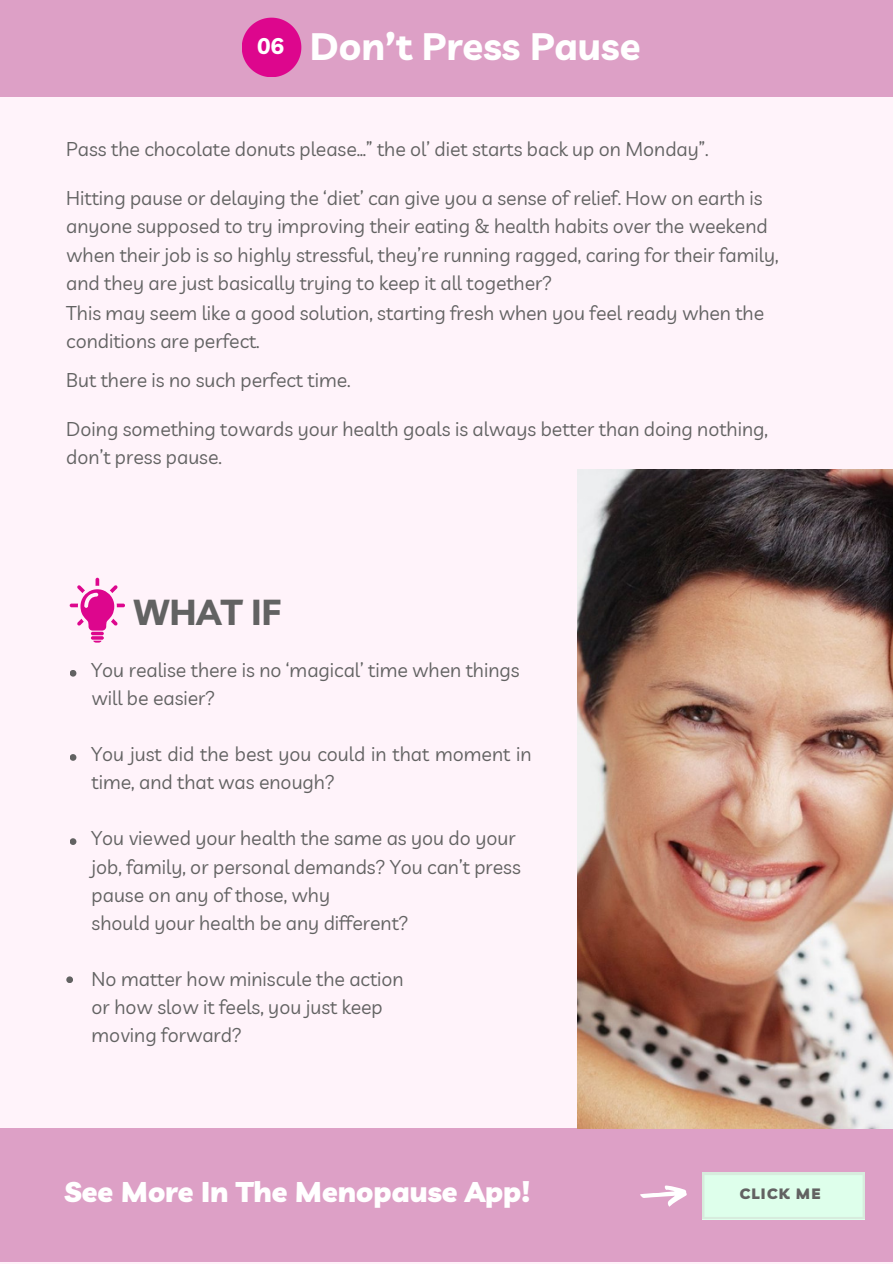
<style>
.page{position:relative;width:893px;height:1264px;background:#fff}
.page>*{position:absolute;margin:0;border:0;box-sizing:border-box;transform-origin:0 0}
.t1{font:700 38.1px "Livvic";color:#fff}
.t2{font:700 36px "Livvic";letter-spacing:-.005em;color:#626262}
.t3{font:900 28.5px "Livvic";color:#fff}
.t4{font:700 22.65px "Livvic";color:#fff}
.t5{font:19.5px/28.2px "Livvic";color:#626262}
.t6{font:900 15px "Livvic";letter-spacing:.085em;color:#626262}
</style>
<div class="page">
<div style="left:0;top:0;width:892px;height:1263px;background:#fff3fa"></div>
<div style="left:0;top:1128px;width:892px;height:134px;background:#dda0c6"></div>
<div style="left:0;top:0;width:892px;height:97px;background:#dda0c6"></div>
<svg style="left:242px;top:18px;width:59px;height:59px"></svg>
<svg style="left:70px;top:670px;width:6px;height:6px"></svg>
<svg style="left:70px;top:754px;width:6px;height:6px"></svg>
<svg style="left:70px;top:838px;width:6px;height:7px"></svg>
<svg style="left:66px;top:976px;width:7px;height:7px"></svg>
<svg style="left:91px;top:636px;width:13px;height:6px"></svg>
<svg style="left:91px;top:631px;width:13px;height:4px"></svg>
<svg style="left:70px;top:577px;width:55px;height:53px"></svg>
<img style="left:577px;top:469px;width:315px;height:659px">
<svg style="left:640px;top:1185px;width:46px;height:21px"></svg>
<div style="left:702px;top:1172px;width:162px;height:47px;background:#deffeb"></div>
<div style="left:699px;top:1170px;width:168px;height:51px;border:5px solid #d7ecdd"></div>
<p class="t4" style="left:257px;top:31px;width:28px">06</p>
<p class="t1" style="left:310px;top:22px;width:332px">Don’t Press Pause</p>
<p class="t5" style="left:66px;top:135px;width:643px">Pass the chocolate donuts please…” the ol’ diet starts back up on Monday”.</p>
<p class="t5" style="left:66px;top:183px;width:697px">Hitting pause or delaying the ‘diet’ can give you a sense of relief. How on earth is</p>
<p class="t5" style="left:66px;top:211px;width:702px">anyone supposed to try improving their eating &amp; health habits over the weekend</p>
<p class="t5" style="left:66px;top:241px;width:713px">when their job is so highly stressful, they’re running ragged, caring for their family,</p>
<p class="t5" style="left:66px;top:269px;width:487px">and they are just basically trying to keep it all together?</p>
<p class="t5" style="left:66px;top:298px;width:699px">This may seem like a good solution, starting fresh when you feel ready when the</p>
<p class="t5" style="left:66px;top:326px;width:195px">conditions are perfect.</p>
<p class="t5" style="left:66px;top:366px;width:286px">But there is no such perfect time.</p>
<p class="t5" style="left:66px;top:414px;width:703px">Doing something towards your health goals is always better than doing nothing,</p>
<p class="t5" style="left:66px;top:442px;width:157px">don’t press pause.</p>
<p class="t2" style="left:133px;top:588px;width:149px">WHAT IF</p>
<p class="t5" style="left:92px;top:655px;width:429px">You realise there is no ‘magical’ time when things will be easier?</p>
<p class="t5" style="left:92px;top:739px;width:441px">You just did the best you could in that moment in time, and that was enough?</p>
<p class="t5" style="left:92px;top:824px;width:431px">You viewed your health the same as you do your job, family, or personal demands? You can’t press pause on any of those, why</p>
<p class="t5" style="left:92px;top:908px;width:319px">should your health be any different?</p>
<p class="t5" style="left:92px;top:964px;width:314px">No matter how miniscule the action</p>
<p class="t5" style="left:92px;top:992px;width:293px">or how slow it feels, you just keep</p>
<p class="t5" style="left:92px;top:1020px;width:152px">moving forward?</p>
<p class="t3" style="left:64px;top:1173px;width:467px">See More In The Menopause App!</p>
<p class="t6" style="left:739px;top:1183px;width:82px">CLICK ME</p>
</div>
